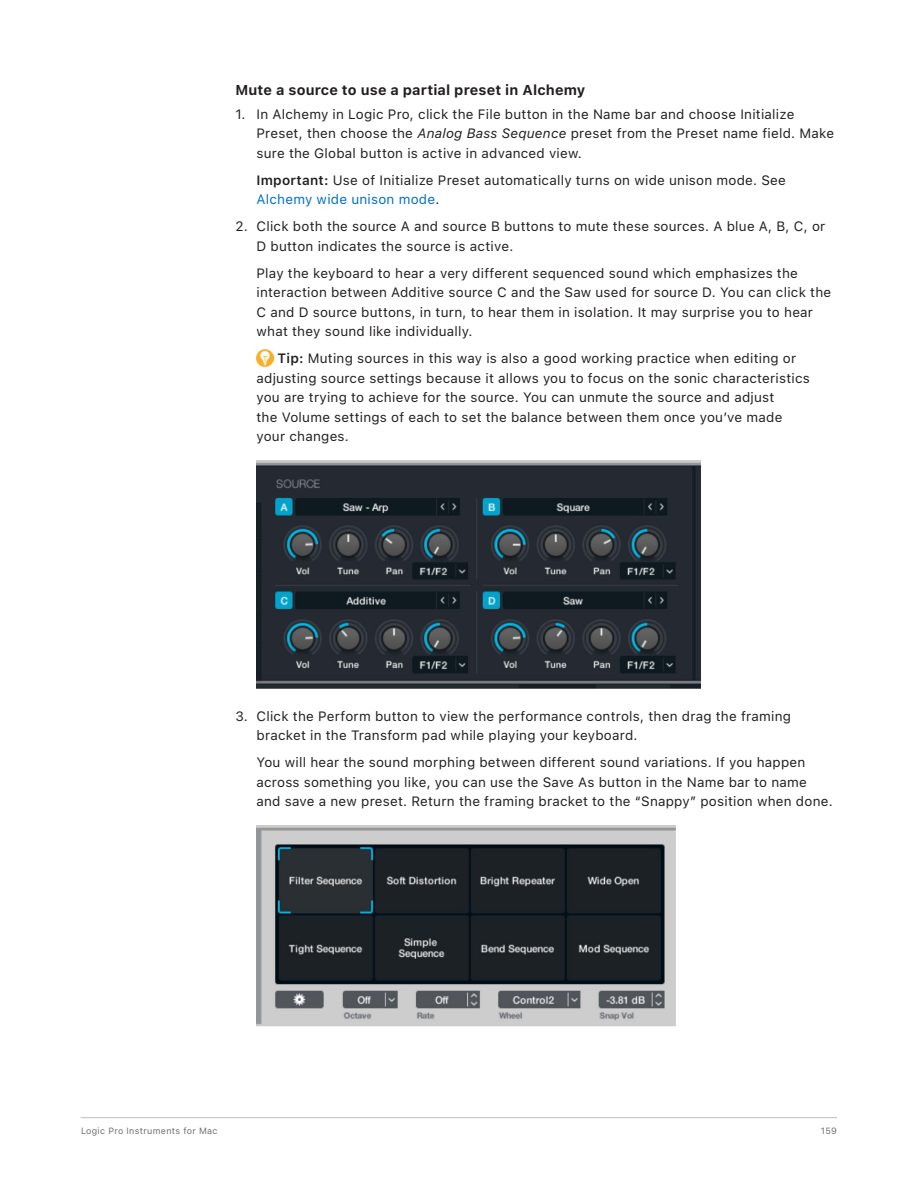
<style>
.page{position:relative;width:918px;height:1188px;background:#fff}
.page>*{position:absolute;margin:0;border:0;box-sizing:border-box;transform-origin:0 0}
.t1{font:700 14.25px "SF Pro Text";letter-spacing:.01em;color:#231f20}
.t2{font:13.5px/19.5px "SF Pro Text";letter-spacing:.015em;color:#231f20}
.t3{font:9px "SF Pro Text";letter-spacing:.035em;color:#6c6d70}
.s1{font-style:italic}
.s2{font-weight:600}
.s3{color:#0070c9}
</style>
<div class="page">
<hr style="left:81px;top:1117px;width:756px;height:1px;background:#bcbdc0">
<img style="left:256px;top:349px;width:17px;height:17px">
<img style="left:257px;top:461px;width:444px;height:228px">
<img style="left:257px;top:826px;width:419px;height:200px">
<p class="t1" style="left:236px;top:81px;width:351px">Mute a source to use a partial preset in Alchemy</p>
<p class="t2" style="left:256px;top:104px;width:579px;text-indent:-21px">1. In Alchemy in Logic Pro, click the File button in the Name bar and choose Initialize<br>Preset, then choose the <span class="s1">Analog Bass Sequence</span> preset from the Preset name field. Make sure the Global button is active in advanced view.</p>
<p class="t2" style="left:256px;top:170px;width:531px"><span class="s2">Important:</span> Use of Initialize Preset automatically turns on wide unison mode. See<br><span class="s3">Alchemy wide unison mode</span>.</p>
<p class="t2" style="left:256px;top:217px;width:570px;text-indent:-21px">2. Click both the source A and source B buttons to mute these sources. A blue A, B, C, or<br>D button indicates the source is active.</p>
<p class="t2" style="left:256px;top:263px;width:576px">Play the keyboard to hear a very different sequenced sound which emphasizes the interaction between Additive source C and the Saw used for source D. You can click the C and D source buttons, in turn, to hear them in isolation. It may surprise you to hear what they sound like individually.</p>
<p class="t2" style="left:256px;top:349px;width:555px;text-indent:21px"><span class="s2">Tip:</span> Muting sources in this way is also a good working practice when editing or adjusting source settings because it allows you to focus on the sonic characteristics you are trying to achieve for the source. You can unmute the source and adjust<br>the Volume settings of each to set the balance between them once you’ve made your changes.</p>
<p class="t2" style="left:256px;top:706px;width:536px;text-indent:-21px">3. Click the Perform button to view the performance controls, then drag the framing bracket in the Transform pad while playing your keyboard.</p>
<p class="t2" style="left:256px;top:753px;width:578px">You will hear the sound morphing between different sound variations. If you happen across something you like, you can use the Save As button in the Name bar to name and save a new preset. Return the framing bracket to the “Snappy” position when done.</p>
<p class="t3" style="left:81px;top:1125px;width:138px">Logic Pro Instruments for Mac</p>
<p class="t3" style="left:821px;top:1125px;width:18px">159</p>
</div>
